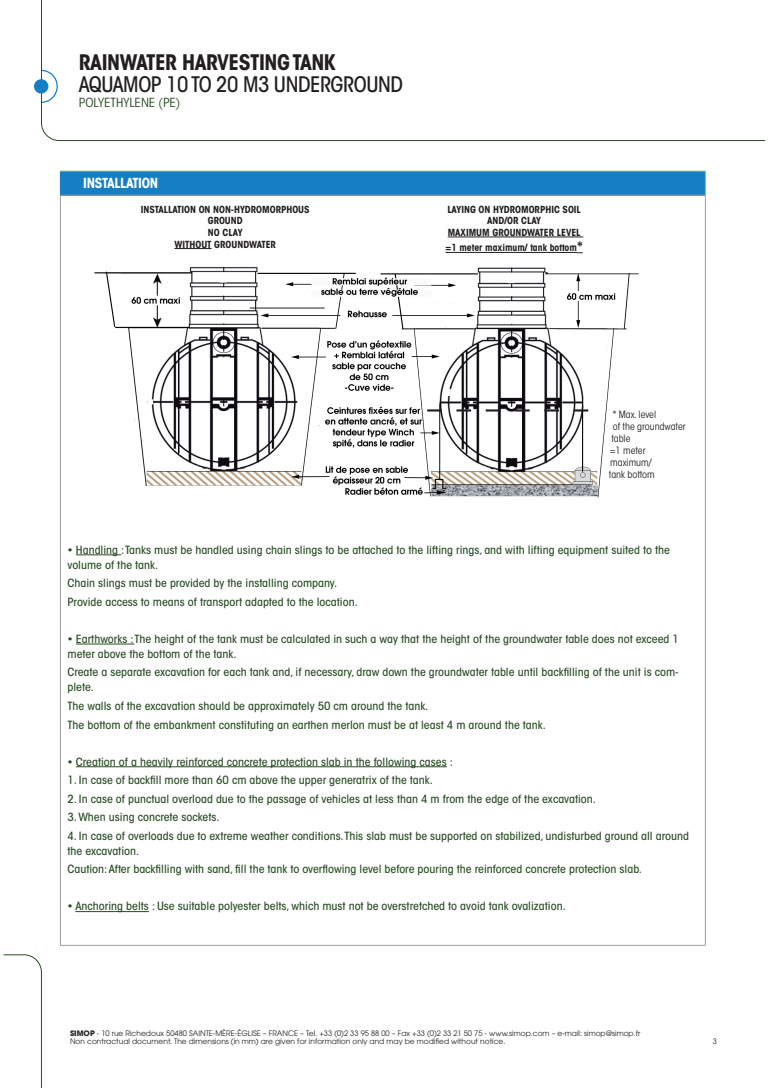
<style>
.page{position:relative;width:780px;height:1088px;background:#fff}
.page>*{position:absolute;margin:0;border:0;box-sizing:border-box;transform-origin:0 0}
.TITRE{font:500 condensed 21.25px "ITC Avant Garde Std";letter-spacing:-.02em;color:#231f20}
.TITRE-2{font:700 condensed 21.25px "ITC Avant Garde Std";letter-spacing:-.02em;color:#231f20}
.t1{font:700 condensed 13.75px "ITC Avant Garde Std";letter-spacing:-.02em;color:#fff}
.TITRE-3{font:condensed 12.5px "ITC Avant Garde Std";color:#284c23;scale:1.07 1}
.t2{font:500 condensed 11.25px/15px "ITC Avant Garde Std";color:#284c23;scale:1.07 1}
.t3{font:condensed 10px/12px "ITC Avant Garde Std";color:#231f20}
.t4{font:700 condensed 9.75px/11.6px "ITC Avant Garde Std";color:#231f20;text-align:center}
.t5{font:7.5px/7.5px "ITC Avant Garde Pro";color:#231f20}
.s1{font-size:12.88px}
.s2{font-weight:700}
</style>
<div class="page">
<svg style="left:41px;top:0;width:724px;height:141px"></svg>
<div style="left:34px;top:79px;width:14px;height:15px;background:#167ec2;border-radius:50%"></div>
<svg style="left:3px;top:954px;width:39px;height:134px"></svg>
<hr style="left:174px;top:248px;width:37px;height:1px;background:#231f20">
<img style="left:94px;top:266px;width:545px;height:232px">
<hr style="left:250px;top:308px;width:74px;height:1px;background:#231f20">
<div style="left:608px;top:411px;width:43px;height:52px;background:#fff"></div>
<svg style="left:427px;top:409px;width:161px;height:2px"></svg>
<hr style="left:261px;top:328px;width:74px;height:1px;background:#231f20">
<div style="left:443px;top:389px;width:7px;height:6px;background:#fff"></div>
<hr style="left:447px;top:237px;width:136px;height:1px;background:#231f20">
<hr style="left:445px;top:252px;width:132px;height:1px;background:#231f20">
<div style="left:60px;top:171px;width:645px;height:24px;background:#167ec2"></div>
<hr style="left:60px;top:195px;width:645px;height:1px;background:#9d9fa2">
<hr style="left:60px;top:195px;width:1px;height:750px;background:#9d9fa2">
<hr style="left:705px;top:195px;width:1px;height:750px;background:#9d9fa2">
<hr style="left:60px;top:945px;width:645px;height:1px;background:#9d9fa2">
<hr style="left:60px;top:171px;width:645px;height:1px;background:#8bc63e">
<svg style="left:705px;top:171px;width:1px;height:24px"></svg>
<hr style="left:76px;top:554px;width:45px;height:1px;background:#284c23">
<hr style="left:76px;top:644px;width:58px;height:1px;background:#284c23">
<hr style="left:76px;top:766px;width:370px;height:1px;background:#284c23">
<hr style="left:75px;top:911px;width:74px;height:1px;background:#284c23">
<p class="TITRE-2" style="left:79px;top:48px;width:258px">RAINWATER HARVESTING TANK</p>
<p class="TITRE" style="left:79px;top:71px;width:325px">AQUAMOP 10 TO 20 M3 UNDERGROUND</p>
<p class="TITRE-3" style="left:79px;top:95px;width:96px">POLYETHYLENE (PE)</p>
<p class="t1" style="left:83px;top:174px;width:77px">INSTALLATION</p>
<p class="t4" style="left:141px;top:203px;width:170px">INSTALLATION ON NON-HYDROMORPHOUS<br>GROUND</p>
<p class="t4" style="left:208px;top:226px;width:36px">NO CLAY</p>
<p class="t4" style="left:174px;top:238px;width:103px">WITHOUT GROUNDWATER</p>
<p class="t4" style="left:447px;top:203px;width:135px">LAYING ON HYDROMORPHIC SOIL</p>
<p class="t4" style="left:487px;top:215px;width:55px">AND/OR CLAY</p>
<p class="t4" style="left:447px;top:226px;width:134px">MAXIMUM GROUNDWATER LEVEL</p>
<p class="t4" style="left:445px;top:242px;width:139px">=1 meter maximum/ tank bottom<span class="s1">*</span></p>
<p class="t3" style="left:612px;top:408px;width:45px">* Max. level</p>
<p class="t3" style="left:611px;top:420px;width:76px">of the groundwater table</p>
<p class="t3" style="left:610px;top:444px;width:37px">=1 meter</p>
<p class="t3" style="left:610px;top:456px;width:43px">maximum/</p>
<p class="t3" style="left:609px;top:468px;width:47px">tank bottom</p>
<p class="t2" style="left:67px;top:542px;width:564px">• Handling :Tanks must be handled using chain slings to be attached to the lifting rings, and with lifting equipment suited to the volume of the tank.</p>
<p class="t2" style="left:67px;top:576px;width:254px">Chain slings must be provided by the installing company.</p>
<p class="t2" style="left:67px;top:594px;width:273px">Provide access to means of transport adapted to the location.</p>
<p class="t2" style="left:67px;top:631px;width:573px">• Earthworks :The height of the tank must be calculated in such a way that the height of the groundwater table does not exceed 1 meter above the bottom of the tank.</p>
<p class="t2" style="left:67px;top:665px;width:572px">Create a separate excavation for each tank and, if necessary, draw down the groundwater table until backfilling of the unit is com&shy;plete.</p>
<p class="t2" style="left:67px;top:698px;width:339px">The walls of the excavation should be approximately 50 cm around the tank.</p>
<p class="t2" style="left:67px;top:717px;width:448px">The bottom of the embankment constituting an earthen merlon must be at least 4 m around the tank.</p>
<p class="t2" style="left:67px;top:754px;width:362px">• Creation of a heavily reinforced concrete protection slab in the following cases :</p>
<p class="t2" style="left:67px;top:772px;width:343px">1. In case of backfill more than 60 cm above the upper generatrix of the tank.</p>
<p class="t2" style="left:67px;top:791px;width:495px">2. In case of punctual overload due to the passage of vehicles at less than 4 m from the edge of the excavation.</p>
<p class="t2" style="left:67px;top:810px;width:143px">3. When using concrete sockets.</p>
<p class="t2" style="left:67px;top:828px;width:582px">4. In case of overloads due to extreme weather conditions.This slab must be supported on stabilized, undisturbed ground all around the excavation.</p>
<p class="t2" style="left:67px;top:862px;width:538px">Caution: After backfilling with sand, fill the tank to overflowing level before pouring the reinforced concrete protection slab.</p>
<p class="t2" style="left:67px;top:899px;width:467px">• Anchoring belts : Use suitable polyester belts, which must not be overstretched to avoid tank ovalization.</p>
<p class="t5" style="left:70px;top:1029px;width:572px"><span class="s2">SIMOP</span> - 10 rue Richedoux 50480 SAINTE-MÈRE-ÉGLISE – FRANCE – Tel. +33 (0)2 33 95 88 00 – Fax +33 (0)2 33 21 50 75 - www.simop.com – e-mail: simop@simop.fr<br>Non contractual document. The dimensions (in mm) are given for information only and may be modified without notice.</p>
<p class="t5" style="left:712px;top:1037px;width:6px">3</p>
</div>
